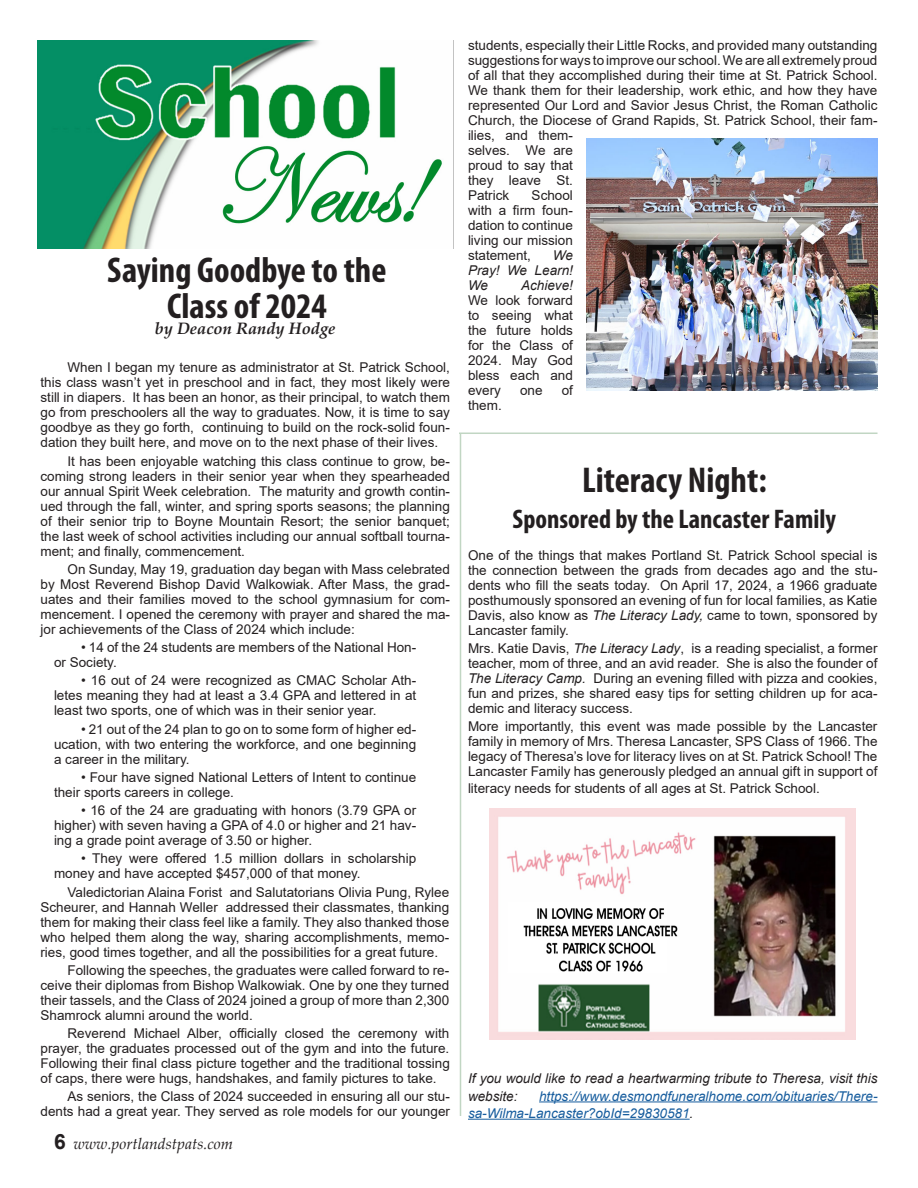
<style>
.page{position:relative;width:918px;height:1188px;background:#fff}
.page>*{position:absolute;margin:0;border:0;box-sizing:border-box;transform-origin:0 0}
.Headline--secondary{font:700 condensed 36px "Myriad Pro";color:#231f20}
.Headline--secondary-2{font:700 condensed 27px "Myriad Pro";color:#231f20}
.Byline{font:italic 700 16.5px "Palatino Linotype";color:#231f20}
.t1{font:italic 15.75px "Palatino Linotype";color:#231f20}
.Body_Text{font:13.5px/15px "Arial";color:#231f20;text-align:justify}
.Mail_call{font:13.5px/15px "Arial";color:#231f20;text-align:justify}
.Arial_text_boxes{font:13.5px/15px "Arial";color:#231f20;text-align:justify}
.Spotlight_Introduction{font:13.5px/15px "Arial";color:#231f20;text-align:justify}
.Mail_call-2{font:italic 13.5px/17.2px "Arial";color:#175d9e}
.Mail_call-3{font:italic 13.5px/17.2px "Arial";color:#231f20}
.Body_Text-2{font:italic 13.5px/15px "Arial";color:#231f20;text-align:justify}
.s1{font-family:"Arial";font-weight:700;font-style:normal;font-size:21px}
.s2{font-style:italic}
.s3{color:#231f20}
</style>
<div class="page">
<img style="left:37px;top:40px;width:405px;height:208px">
<hr style="left:459px;top:433px;width:419px;height:1px;background:#c1d6c3">
<hr style="left:460px;top:434px;width:1px;height:682px;background:#c1d6c3">
<img style="left:586px;top:138px;width:292px;height:252px">
<hr style="left:539px;top:1101px;width:338px;height:1px;background:#175d9e">
<hr style="left:468px;top:1119px;width:222px;height:1px;background:#175d9e">
<img style="left:490px;top:808px;width:366px;height:231px">
<p class="Headline--secondary" style="left:107px;top:247px;width:281px">Saying Goodbye to the</p>
<p class="Headline--secondary" style="left:167px;top:283px;width:161px">Class of 2024</p>
<p class="Byline" style="left:155px;top:317px;width:182px">by Deacon Randy Hodge</p>
<p class="Body_Text" style="left:40px;top:360px;width:411px;text-indent:27px">When I began my tenure as administrator at St. Patrick School, this class wasn’t yet in preschool and in fact, they most likely were still in diapers. It has been an honor, as their principal, to watch them go from preschoolers all the way to graduates. Now, it is time to say goodbye as they go forth, continuing to build on the rock-solid foun&shy;dation they built here, and move on to the next phase of their lives.</p>
<p class="Arial_text_boxes" style="left:40px;top:453px;width:411px;text-indent:27px">It has been enjoyable watching this class continue to grow, be&shy;coming strong leaders in their senior year when they spearheaded our annual Spirit Week celebration. The maturity and growth contin&shy;ued through the fall, winter, and spring sports seasons; the planning of their senior trip to Boyne Mountain Resort; the senior banquet; the last week of school activities including our annual softball tourna&shy;ment; and finally, commencement.</p>
<p class="Body_Text" style="left:40px;top:562px;width:411px;text-indent:27px">On Sunday, May 19, graduation day began with Mass celebrated by Most Reverend Bishop David Walkowiak. After Mass, the grad&shy;uates and their families moved to the school gymnasium for com&shy;mencement. I opened the ceremony with prayer and shared the ma&shy;jor achievements of the Class of 2024 which include:</p>
<p class="Body_Text" style="left:54px;top:640px;width:364px;text-indent:27px">• 14 of the 24 students are members of the National Hon&shy;or Society.</p>
<p class="Body_Text" style="left:54px;top:673px;width:364px;text-indent:27px">• 16 out of 24 were recognized as CMAC Scholar Ath&shy;letes meaning they had at least a 3.4 GPA and lettered in at least two sports, one of which was in their senior year.</p>
<p class="Body_Text" style="left:54px;top:721px;width:364px;text-indent:27px">• 21 out of the 24 plan to go on to some form of higher ed&shy;ucation, with two entering the workforce, and one beginning a career in the military.</p>
<p class="Body_Text" style="left:54px;top:769px;width:364px;text-indent:27px">• Four have signed National Letters of Intent to continue their sports careers in college.</p>
<p class="Body_Text" style="left:54px;top:803px;width:364px;text-indent:27px">• 16 of the 24 are graduating with honors (3.79 GPA or higher) with seven having a GPA of 4.0 or higher and 21 hav&shy;ing a grade point average of 3.50 or higher.</p>
<p class="Body_Text" style="left:54px;top:851px;width:364px;text-indent:27px">• They were offered 1.5 million dollars in scholarship money and have accepted $457,000 of that money.</p>
<p class="Body_Text" style="left:40px;top:884px;width:410px;text-indent:27px">Valedictorian Alaina Forist and Salutatorians Olivia Pung, Rylee Scheurer, and Hannah Weller addressed their classmates, thanking them for making their class feel like a family. They also thanked those who helped them along the way, sharing accomplishments, memo&shy;ries, good times together, and all the possibilities for a great future.</p>
<p class="Body_Text" style="left:40px;top:962px;width:410px;text-indent:27px">Following the speeches, the graduates were called forward to re&shy;ceive their diplomas from Bishop Walkowiak. One by one they turned their tassels, and the Class of 2024 joined a group of more than 2,300<br>Shamrock alumni around the world.</p>
<p class="Body_Text" style="left:40px;top:1026px;width:411px;text-indent:27px">Reverend Michael Alber, officially closed the ceremony with prayer, the graduates processed out of the gym and into the future.<br>Following their final class picture together and the traditional tossing of caps, there were hugs, handshakes, and family pictures to take.</p>
<p class="Body_Text" style="left:40px;top:1089px;width:411px;text-align:right">As seniors, the Class of 2024 succeeded in ensuring all our stu&shy;dents had a great year. They served as role models for our younger</p>
<p class="t1" style="left:54px;top:1133px;width:181px"><span class="s1">6</span> www.portlandstpats.com</p>
<p class="Body_Text" style="left:468px;top:38px;width:411px;text-align:left">students, especially their Little Rocks, and provided many outstanding suggestions for ways to improve our school. We are all extremely proud of all that they accomplished during their time at St. Patrick School.<br>We thank them for their leadership, work ethic, and how they have represented Our Lord and Savior Jesus Christ, the Roman Catholic Church, the Diocese of Grand Rapids, St. Patrick School, their fam&shy;ilies, and them-<br>selves. We are<br>proud to say that<br>they leave St.<br>Patrick</p>
<p class="Body_Text" style="left:468px;top:188px;width:106px;text-indent:64px">School with a firm foun&shy;dation to continue living our mission statement,</p>
<p class="Body_Text-2" style="left:468px;top:248px;width:106px;text-indent:85px">We Pray! We Learn!<br>We</p>
<p class="Body_Text" style="left:468px;top:278px;width:106px;text-indent:53px"><span class="s2">Achieve!<br></span>We look forward to seeing what the future holds for the Class of 2024. May God bless each and every</p>
<p class="Body_Text" style="left:520px;top:383px;width:24px">one</p>
<p class="Body_Text" style="left:562px;top:383px;width:13px">of</p>
<p class="Body_Text" style="left:468px;top:398px;width:35px">them.</p>
<p class="Headline--secondary" style="left:582px;top:458px;width:186px">Literacy Night:</p>
<p class="Headline--secondary-2" style="left:513px;top:502px;width:325px">Sponsored by the Lancaster Family</p>
<p class="Mail_call" style="left:468px;top:547px;width:411px">One of the things that makes Portland St. Patrick School special is the connection between the grads from decades ago and the stu&shy;dents who fill the seats today. On April 17, 2024, a 1966 graduate posthumously sponsored an evening of fun for local families, as Katie Davis, also know as <span class="s2">The Literacy Lady,</span> came to town, sponsored by Lancaster family.</p>
<p class="Mail_call" style="left:468px;top:641px;width:411px">Mrs. Katie Davis, <span class="s2">The Literacy Lady</span>, is a reading specialist, a former teacher, mom of three, and an avid reader. She is also the founder of <span class="s2">The Literacy Camp.</span> During an evening filled with pizza and cookies, fun and prizes, she shared easy tips for setting children up for aca&shy;demic and literacy success.</p>
<p class="Spotlight_Introduction" style="left:468px;top:719px;width:411px">More importantly, this event was made possible by the Lancaster family in memory of Mrs. Theresa Lancaster, SPS Class of 1966. The legacy of Theresa’s love for literacy lives on at St. Patrick School! The Lancaster Family has generously pledged an annual gift in support of</p>
<p class="Spotlight_Introduction" style="left:468px;top:780px;width:353px">literacy needs for students of all ages at St. Patrick School.</p>
<p class="Mail_call-3" style="left:468px;top:1070px;width:411px">If you would like to read a heartwarming tribute to Theresa, visit this website:</p>
<p class="Mail_call-2" style="left:468px;top:1087px;width:411px;text-indent:71px">https://www.desmondfuneralhome.com/obituaries/There&shy;sa-Wilma-Lancaster?obId=29830581<span class="s3">.</span></p>
</div>
